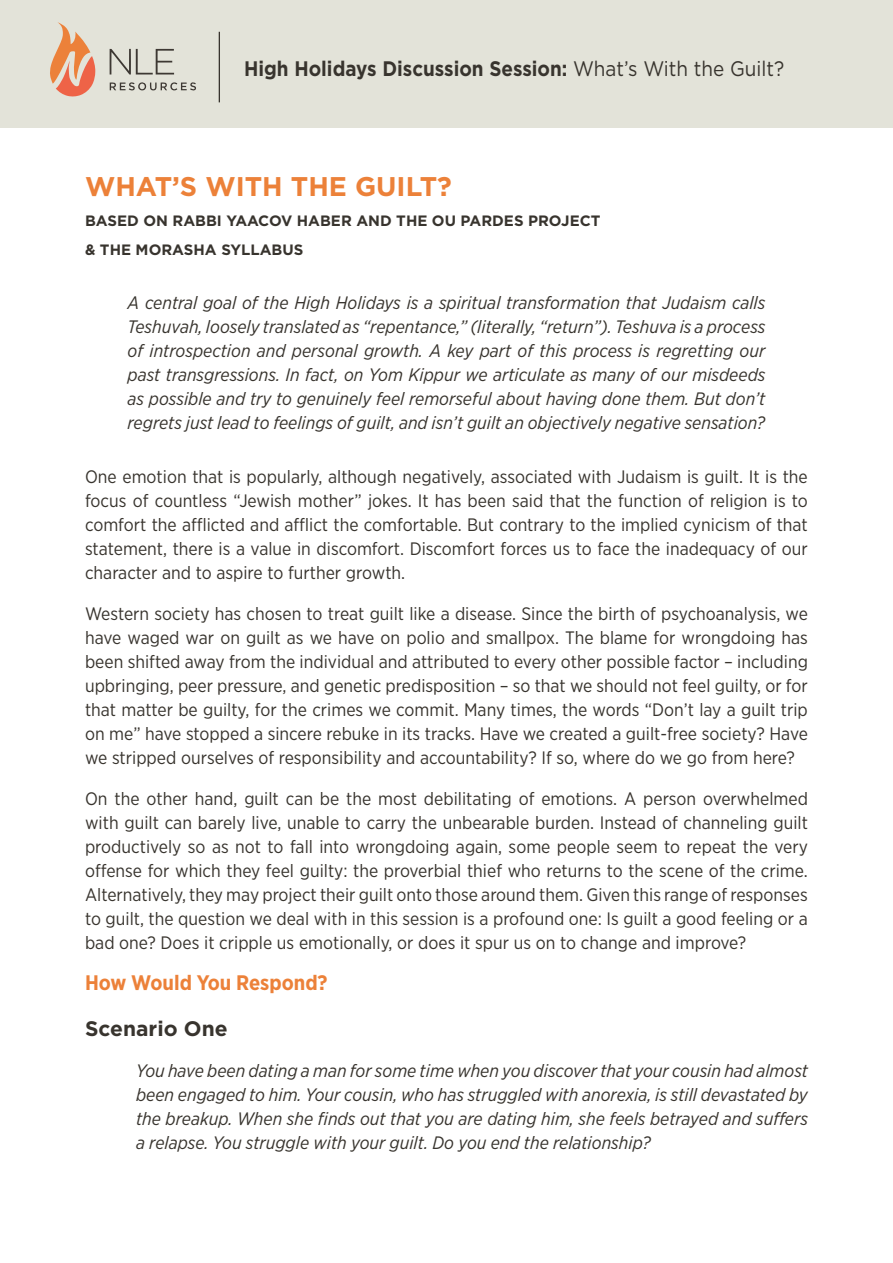
<style>
.page{position:relative;width:893px;height:1263px;background:#fff}
.page>*{position:absolute;margin:0;border:0;box-sizing:border-box;transform-origin:0 0}
.t1{font:700 27px "Gotham";color:#ec8139}
.Subtitle{font:700 21px "Gotham";color:#38342e;scale:.9 1}
.t2{font:700 21px "Gotham Narrow";color:#ec8139}
.Subtitle-2{font:700 21px "Gotham";color:#38342e}
.t3{font:18px/24px "Gotham Narrow";color:#38342e;text-align:justify}
.Indented{font:italic 18px/24px "Gotham Narrow";color:#38342e;text-align:justify}
.t4{font:700 15px "Gotham";color:#38342e}
.s1{font-weight:400}
</style>
<div class="page">
<div style="left:0;top:0;width:893px;height:128px;background:#e3e3d9"></div>
<svg style="left:110px;top:49px;width:86px;height:42px"></svg>
<svg style="left:50px;top:22px;width:45px;height:75px"></svg>
<hr style="left:219px;top:32px;width:1px;height:70px;background:#38342e">
<p class="Subtitle" style="left:244px;top:54px;width:602px">High Holidays Discussion Session: <span class="s1">What’s With the Guilt?</span></p>
<p class="t1" style="left:85px;top:169px;width:368px">WHAT’S WITH THE GUILT?</p>
<p class="t4" style="left:85px;top:210px;width:517px">BASED ON RABBI YAACOV HABER AND THE OU PARDES PROJECT</p>
<p class="t4" style="left:85px;top:240px;width:220px">&amp; THE MORASHA SYLLABUS</p>
<p class="Indented" style="left:128px;top:290px;width:639px">A central goal of the High Holidays is a spiritual transformation that Judaism calls Teshuvah, loosely translated as “repentance,” (literally, “return”). Teshuva is a process of introspection and personal growth. A key part of this process is regretting our past transgressions. In fact, on Yom Kippur we articulate as many of our misdeeds as possible and try to genuinely feel remorseful about having done them. But don’t regrets just lead to feelings of guilt, and isn’t guilt an objectively negative sensation?</p>
<p class="t3" style="left:85px;top:464px;width:724px">One emotion that is popularly, although negatively, associated with Judaism is guilt. It is the focus of countless “Jewish mother” jokes. It has been said that the function of religion is to comfort the afflicted and afflict the comfortable. But contrary to the implied cynicism of that statement, there is a value in discomfort. Discomfort forces us to face the inadequacy of our character and to aspire to further growth.</p>
<p class="t3" style="left:85px;top:601px;width:724px">Western society has chosen to treat guilt like a disease. Since the birth of psychoanalysis, we have waged war on guilt as we have on polio and smallpox. The blame for wrongdoing has been shifted away from the individual and attributed to every other possible factor – including upbringing, peer pressure, and genetic predisposition – so that we should not feel guilty, or for that matter be guilty, for the crimes we commit. Many times, the words “Don’t lay a guilt trip on me” have stopped a sincere rebuke in its tracks. Have we created a guilt-free society? Have we stripped ourselves of responsibility and accountability? If so, where do we go from here?</p>
<p class="t3" style="left:85px;top:786px;width:724px">On the other hand, guilt can be the most debilitating of emotions. A person overwhelmed with guilt can barely live, unable to carry the unbearable burden. Instead of channeling guilt productively so as not to fall into wrongdoing again, some people seem to repeat the very offense for which they feel guilty: the proverbial thief who returns to the scene of the crime.<br>Alternatively, they may project their guilt onto those around them. Given this range of responses to guilt, the question we deal with in this session is a profound one: Is guilt a good feeling or a bad one? Does it cripple us emotionally, or does it spur us on to change and improve?</p>
<p class="t2" style="left:85px;top:969px;width:244px">How Would You Respond?</p>
<p class="Subtitle-2" style="left:85px;top:1015px;width:144px">Scenario One</p>
<p class="Indented" style="left:136px;top:1059px;width:673px">You have been dating a man for some time when you discover that your cousin had almost been engaged to him. Your cousin, who has struggled with anorexia, is still devastated by the breakup. When she finds out that you are dating him, she feels betrayed and suffers a relapse. You struggle with your guilt. Do you end the relationship?</p>
</div>
